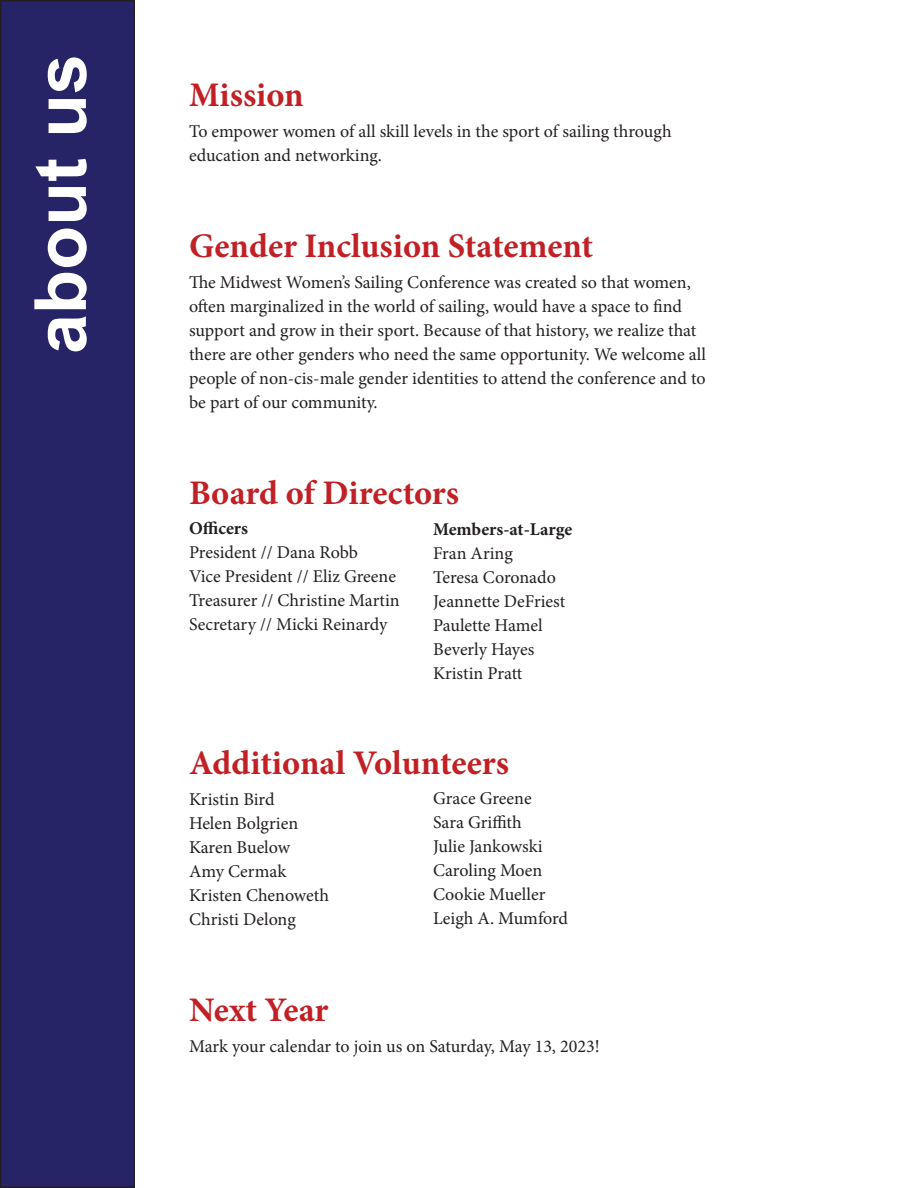
<style>
.page{position:relative;width:918px;height:1188px;background:#fff}
.page>*{position:absolute;margin:0;border:0;box-sizing:border-box;transform-origin:0 0}
.t1{font:700 72px "Arial";color:#fff}
.t2{font:700 34.5px "Minion Pro";letter-spacing:-.005em;color:#c12025}
.t3{font:18px/24px "Minion Pro";color:#231f20}
.t4{font:700 18px "Minion Pro";color:#231f20}
</style>
<div class="page">
<div style="left:1px;top:1px;width:133px;height:1186px;background:#272367"></div>
<div style="left:0;top:0;width:135px;height:1188px;border:2px solid #231f20"></div>
<p class="t1" style="left:10px;top:354px;width:302px;rotate:-90deg">about us</p>
<p class="t2" style="left:189px;top:71px;width:116px">Mission</p>
<p class="t3" style="left:189px;top:119px;width:484px">To empower women of all skill levels in the sport of sailing through education and networking.</p>
<p class="t2" style="left:189px;top:222px;width:406px">Gender Inclusion Statement</p>
<p class="t3" style="left:189px;top:270px;width:518px">The Midwest Women’s Sailing Conference was created so that women, often marginalized in the world of sailing, would have a space to find support and grow in their sport. Because of that history, we realize that there are other genders who need the same opportunity. We welcome all people of non-cis-male gender identities to attend the conference and to be part of our community.</p>
<p class="t2" style="left:189px;top:468px;width:271px">Board of Directors</p>
<p class="t4" style="left:189px;top:516px;width:61px">Officers</p>
<p class="t3" style="left:189px;top:541px;width:171px">President // Dana Robb</p>
<p class="t3" style="left:189px;top:565px;width:209px">Vice President // Eliz Greene</p>
<p class="t3" style="left:189px;top:589px;width:212px">Treasurer // Christine Martin</p>
<p class="t3" style="left:189px;top:613px;width:200px">Secretary // Micki Reinardy</p>
<p class="t4" style="left:433px;top:517px;width:141px">Members-at-Large</p>
<p class="t3" style="left:433px;top:542px;width:81px">Fran Aring</p>
<p class="t3" style="left:433px;top:566px;width:124px">Teresa Coronado</p>
<p class="t3" style="left:433px;top:590px;width:134px">Jeannette DeFriest</p>
<p class="t3" style="left:433px;top:614px;width:111px">Paulette Hamel</p>
<p class="t3" style="left:433px;top:638px;width:103px">Beverly Hayes</p>
<p class="t3" style="left:433px;top:662px;width:91px">Kristin Pratt</p>
<p class="t2" style="left:189px;top:739px;width:321px">Additional Volunteers</p>
<p class="t3" style="left:189px;top:787px;width:111px">Kristin Bird<br>Helen Bolgrien</p>
<p class="t3" style="left:189px;top:835px;width:103px">Karen Buelow</p>
<p class="t3" style="left:189px;top:859px;width:99px">Amy Cermak</p>
<p class="t3" style="left:189px;top:883px;width:141px">Kristen Chenoweth</p>
<p class="t3" style="left:189px;top:907px;width:108px">Christi Delong</p>
<p class="t3" style="left:433px;top:787px;width:100px">Grace Greene<br>Sara Griffith</p>
<p class="t3" style="left:433px;top:835px;width:111px">Julie Jankowski</p>
<p class="t3" style="left:433px;top:859px;width:111px">Caroling Moen</p>
<p class="t3" style="left:433px;top:883px;width:114px">Cookie Mueller</p>
<p class="t3" style="left:433px;top:907px;width:137px">Leigh A. Mumford</p>
<p class="t2" style="left:189px;top:986px;width:141px">Next Year</p>
<p class="t3" style="left:189px;top:1034px;width:412px">Mark your calendar to join us on Saturday, May 13, 2023!</p>
</div>
